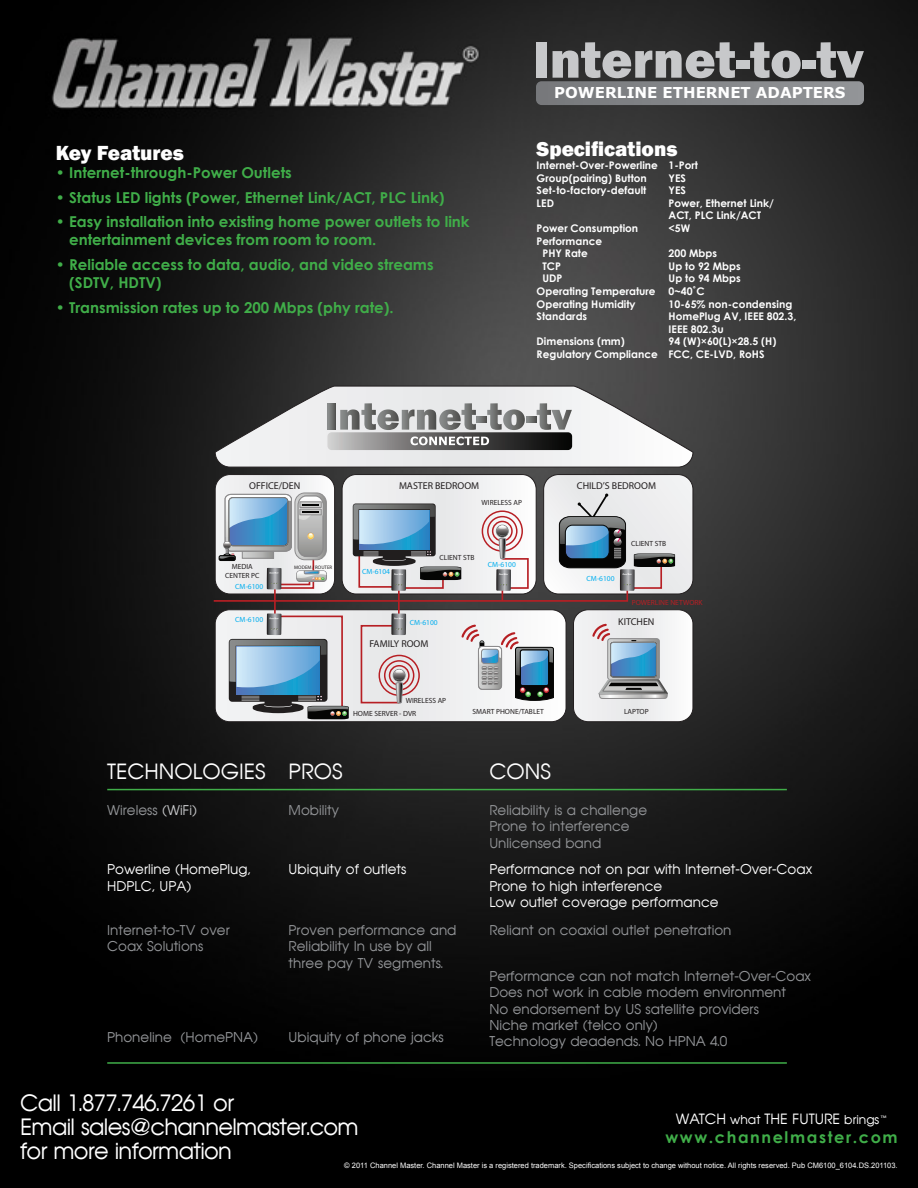
<style>
.page{position:relative;width:918px;height:1188px;background:#fff}
.page>*{position:absolute;margin:0;border:0;box-sizing:border-box;transform-origin:0 0}
.t1{font:22.5px "Avian";letter-spacing:-.03em;color:#fff}
.t2{font:800 21px "Franklin Gothic";color:#fff}
.t3{font:21px "Avian";color:#fff}
.t4{font:700 16.05px "Century Gothic";letter-spacing:.1em;color:#40ae49}
.t5{font:700 15px/18px "Century Gothic";color:#40ae49}
.t6{font:700 15px "Verdana";color:#fff}
.t7{font:14.1px "Avian";color:#fff}
.t8{font:13.5px/16.2px "Avian";color:#939598}
.t9{font:13.5px/16.2px "Avian";color:#fff}
.t10{font:700 10.5px/12.6px "Century Gothic";color:#fff}
.t11{font:9.9px "Myriad Pro";color:#231f20}
.t12{font:7.5px "Arial";color:#fff}
.t13{font:7.5px/9px "Myriad Pro";color:#231f20;text-align:center}
.t14{font:7.5px "Myriad Pro";color:#00aeef}
.t15{font:7.5px "Myriad Pro";color:#b71f24}
.t16{font:6px "Avian";color:#fff}
.t17{font:4.95px "Myriad Pro";color:#231f20}
.s1{color:#c7c8ca}
.s2{font-size:12.3px}
</style>
<div class="page">
<img style="left:0;top:0;width:918px;height:1188px">
<svg style="left:536px;top:42px;width:328px;height:63px;background:#78797b"></svg>
<svg style="left:214px;top:385px;width:480px;height:83px"></svg>
<hr style="left:274px;top:588px;width:2px;height:28px;background:#b71f24">
<hr style="left:398px;top:588px;width:2px;height:28px;background:#b71f24">
<svg style="left:574px;top:610px;width:119px;height:112px"></svg>
<svg style="left:215px;top:610px;width:351px;height:112px"></svg>
<svg style="left:212px;top:475px;width:481px;height:128px"></svg>
<hr style="left:107px;top:789px;width:680px;height:1px;background:#40ae49">
<hr style="left:107px;top:1062px;width:680px;height:2px;background:#40ae49">
<p class="t2" style="left:56px;top:139px;width:130px">Key Features</p>
<p class="t5" style="left:56px;top:163px;width:238px">• Internet-through-Power Outlets</p>
<p class="t5" style="left:56px;top:187px;width:390px">• Status LED lights (Power, Ethernet Link/ACT, PLC Link)</p>
<p class="t5" style="left:69px;top:212px;width:402px;text-indent:-14px">• Easy installation into existing home power outlets to link entertainment devices from room to room.</p>
<p class="t5" style="left:69px;top:255px;width:366px;text-indent:-14px">• Reliable access to data, audio, and video streams (SDTV, HDTV)</p>
<p class="t5" style="left:56px;top:298px;width:340px">• Transmission rates up to 200 Mbps (phy rate).</p>
<p class="t6" style="left:554px;top:83px;width:293px">POWERLINE ETHERNET ADAPTERS</p>
<p class="t2" style="left:537px;top:136px;width:142px">Specifications</p>
<p class="t10" style="left:537px;top:158px;width:163px">Internet-Over-Powerline 1-Port</p>
<p class="t10" style="left:537px;top:171px;width:112px">Group(pairing) Button</p>
<p class="t10" style="left:669px;top:171px;width:19px">YES</p>
<p class="t10" style="left:537px;top:184px;width:111px">Set-to-factory-default</p>
<p class="t10" style="left:669px;top:184px;width:19px">YES</p>
<p class="t10" style="left:537px;top:196px;width:19px">LED</p>
<p class="t10" style="left:669px;top:196px;width:107px">Power, Ethernet Link/<br>ACT, PLC Link/ACT</p>
<p class="t10" style="left:537px;top:221px;width:103px">Power Consumption</p>
<p class="t10" style="left:669px;top:221px;width:23px">&lt;5W</p>
<p class="t10" style="left:537px;top:234px;width:67px">Performance</p>
<p class="t10" style="left:543px;top:247px;width:47px">PHY Rate</p>
<p class="t10" style="left:669px;top:247px;width:50px">200 Mbps</p>
<p class="t10" style="left:543px;top:259px;width:20px">TCP</p>
<p class="t10" style="left:669px;top:259px;width:74px">Up to 92 Mbps</p>
<p class="t10" style="left:543px;top:272px;width:21px">UDP</p>
<p class="t10" style="left:669px;top:272px;width:74px">Up to 94 Mbps</p>
<p class="t10" style="left:537px;top:284px;width:169px">Operating Temperature 0~40˚C</p>
<p class="t10" style="left:537px;top:297px;width:101px">Operating Humidity</p>
<p class="t10" style="left:669px;top:297px;width:125px">10-65% non-condensing</p>
<p class="t10" style="left:537px;top:310px;width:52px">Standards</p>
<p class="t10" style="left:669px;top:310px;width:129px">HomePlug AV, IEEE 802.3,<br>IEEE 802.3u</p>
<p class="t10" style="left:537px;top:335px;width:90px">Dimensions (mm)</p>
<p class="t10" style="left:669px;top:335px;width:109px">94 (W)×60(L)×28.5 (H)</p>
<p class="t10" style="left:537px;top:347px;width:229px">Regulatory Compliance FCC, CE-LVD, RoHS</p>
<p class="t11" style="left:249px;top:480px;width:53px">OFFICE/DEN</p>
<p class="t11" style="left:399px;top:480px;width:82px">MASTER BEDROOM</p>
<p class="t11" style="left:577px;top:480px;width:81px">CHILD’S BEDROOM</p>
<p class="t13" style="left:225px;top:562px;width:36px">MEDIA<br>CENTER PC</p>
<p class="t14" style="left:235px;top:582px;width:29px">CM-6100</p>
<p class="t14" style="left:235px;top:614px;width:29px">CM-6100</p>
<p class="t17" style="left:294px;top:564px;width:39px">MODEM / ROUTER</p>
<p class="t13" style="left:482px;top:497px;width:42px">WIRELESS AP</p>
<p class="t14" style="left:362px;top:567px;width:29px">CM-6104</p>
<p class="t13" style="left:440px;top:553px;width:36px">CLIENT STB</p>
<p class="t14" style="left:488px;top:560px;width:29px">CM-6100</p>
<p class="t14" style="left:410px;top:618px;width:29px">CM-6100</p>
<p class="t11" style="left:370px;top:638px;width:60px">FAMILY ROOM</p>
<p class="t13" style="left:406px;top:696px;width:42px">WIRELESS AP</p>
<p class="t14" style="left:587px;top:573px;width:29px">CM-6100</p>
<p class="t13" style="left:631px;top:539px;width:36px">CLIENT STB</p>
<p class="t15" style="left:632px;top:597px;width:72px">POWERLINE NETWORK</p>
<p class="t11" style="left:618px;top:616px;width:38px">KITCHEN</p>
<p class="t13" style="left:353px;top:709px;width:65px">HOME SERVER - DVR</p>
<p class="t13" style="left:624px;top:707px;width:26px">LAPTOP</p>
<p class="t13" style="left:473px;top:707px;width:73px">SMART PHONE/TABLET</p>
<p class="t3" style="left:107px;top:759px;width:160px">TECHNOLOGIES</p>
<p class="t3" style="left:289px;top:759px;width:55px">PROS</p>
<p class="t3" style="left:489px;top:759px;width:63px">CONS</p>
<p class="t8" style="left:107px;top:802px;width:91px">Wireless <span class="s1">(WiFi)</span></p>
<p class="t8" style="left:289px;top:802px;width:52px">Mobility</p>
<p class="t8" style="left:489px;top:802px;width:159px">Reliability is a challenge</p>
<p class="t8" style="left:489px;top:818px;width:142px">Prone to interference</p>
<p class="t8" style="left:489px;top:835px;width:113px">Unlicensed band</p>
<p class="t9" style="left:107px;top:861px;width:145px">Powerline (HomePlug,<br>HDPLC, UPA)</p>
<p class="t9" style="left:289px;top:861px;width:119px">Ubiquity of outlets</p>
<p class="t9" style="left:489px;top:861px;width:324px">Performance not on par with Internet-Over-Coax</p>
<p class="t9" style="left:489px;top:878px;width:174px">Prone to high interference</p>
<p class="t9" style="left:489px;top:894px;width:231px">Low outlet coverage performance</p>
<p class="t8" style="left:107px;top:922px;width:124px">Internet-to-TV over<br>Coax Solutions</p>
<p class="t8" style="left:289px;top:922px;width:169px">Proven performance and<br>Reliability In use by all three pay TV segments.</p>
<p class="t8" style="left:489px;top:922px;width:244px">Reliant on coaxial outlet penetration</p>
<p class="t8" style="left:489px;top:968px;width:323px">Performance can not match Internet-Over-Coax</p>
<p class="t8" style="left:489px;top:984px;width:298px">Does not work in cable modem environment</p>
<p class="t8" style="left:489px;top:1001px;width:271px">No endorsement by US satellite providers</p>
<p class="t8" style="left:489px;top:1017px;width:170px">Niche market (telco only)</p>
<p class="t8" style="left:489px;top:1033px;width:240px">Technology deadends. No HPNA 4.0</p>
<p class="t8" style="left:107px;top:1029px;width:152px">Phoneline (HomePNA)</p>
<p class="t8" style="left:289px;top:1029px;width:157px">Ubiquity of phone jacks</p>
<p class="t1" style="left:20px;top:1089px;width:215px">Call 1.877.746.7261 or</p>
<p class="t1" style="left:20px;top:1113px;width:340px">Email sales@channelmaster.com</p>
<p class="t1" style="left:20px;top:1137px;width:213px">for more information</p>
<p class="t7" style="left:676px;top:1110px;width:205px">WATCH <span class="s2">what</span> THE FUTURE <span class="s2">brings</span></p>
<p class="t16" style="left:881px;top:1114px;width:8px">™</p>
<p class="t4" style="left:665px;top:1125px;width:234px">www.channelmaster.com</p>
<p class="t12" style="left:344px;top:1160px;width:555px">© 2011 Channel Master. Channel Master is a registered trademark. Specifications subject to change without notice. All rights reserved. Pub CM6100_6104.DS.201103.</p>
</div>
